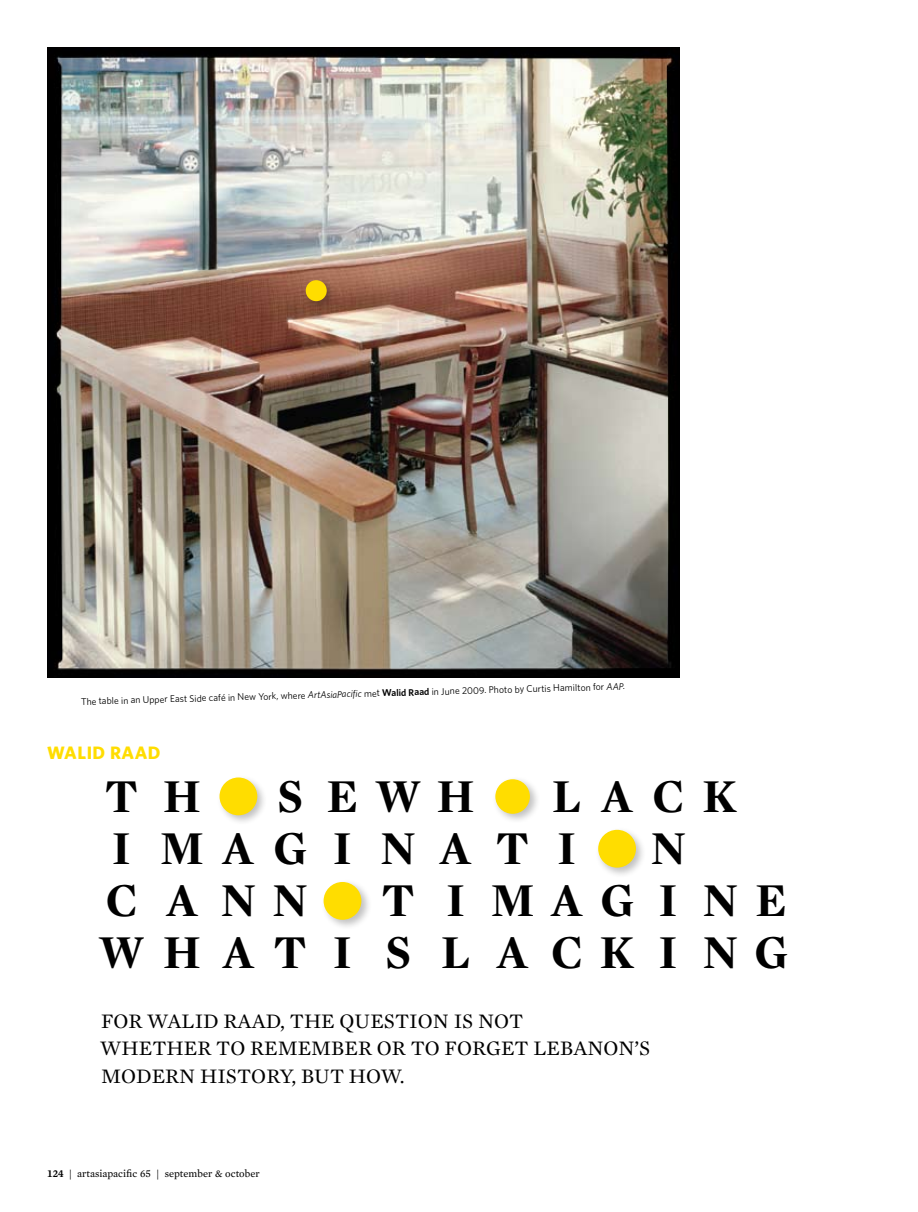
<style>
.page{position:relative;width:918px;height:1212px;background:#fff}
.page>*{position:absolute;margin:0;border:0;box-sizing:border-box;transform-origin:0 0}
.t1{font:700 48px/52.2px "Mercury Display";letter-spacing:.505em;color:#000}
.t2{font:21px/27.8px "Mercury Text G1";color:#000}
.t3{font:700 18px "Whitney";letter-spacing:.025em;color:#fd0}
.t4{font:10.5px "Mercury Text G2";color:#000}
.t5{font:9.75px "Whitney";color:#000}
.s1{font-style:italic}
.s2{font-weight:600}
</style>
<div class="page">
<img style="left:47px;top:47px;width:632px;height:630px">
<div style="left:302px;top:276px;width:35px;height:35px;background:#000;opacity:.25"></div>
<div style="left:306px;top:280px;width:21px;height:21px;background:#fd0;border-radius:50%"></div>
<div style="left:216px;top:774px;width:52px;height:52px;background:#000;opacity:.25"></div>
<div style="left:220px;top:777px;width:37px;height:38px;background:#fd0;border-radius:50%"></div>
<div style="left:320px;top:878px;width:52px;height:52px;background:#000;opacity:.25"></div>
<div style="left:324px;top:882px;width:37px;height:38px;background:#fd0;border-radius:50%"></div>
<div style="left:595px;top:826px;width:51px;height:52px;background:#000;opacity:.25"></div>
<div style="left:598px;top:830px;width:38px;height:37px;background:#fd0;border-radius:50%"></div>
<div style="left:492px;top:775px;width:48px;height:49px;background:#000;opacity:.25"></div>
<div style="left:495px;top:779px;width:35px;height:35px;background:#fd0;border-radius:50%"></div>
<p class="t5" style="left:81px;top:696px;width:546px;rotate:-2deg">The table in an Upper East Side café in New York, where <span class="s1">ArtAsiaPacifi c</span> met <span class="s2">Walid Raad</span> in June 2009. Photo by Curtis Hamilton for <span class="s1">AAP.</span></p>
<h3 class="t3" style="left:47px;top:741px;width:115px">WALID RAAD</h3>
<h1 class="t1" style="left:105px;top:768px;width:34px">T</h1>
<h1 class="t1" style="left:163px;top:767px;width:141px">H O S</h1>
<h1 class="t1" style="left:327px;top:767px;width:205px">E W H O</h1>
<h1 class="t1" style="left:552px;top:767px;width:186px">L A C K</h1>
<h1 class="t1" style="left:112px;top:820px;width:576px">IMAGINAT ION</h1>
<h1 class="t1" style="left:105px;top:872px;width:34px">C</h1>
<h1 class="t1" style="left:167px;top:872px;width:32px">A</h1>
<h1 class="t1" style="left:99px;top:924px;width:104px">W H</h1>
<h1 class="t1" style="left:333px;top:872px;width:81px;text-indent:-112px">N N O T<br>I</h1>
<h1 class="t1" style="left:385px;top:924px;width:28px">S</h1>
<h1 class="t1" style="left:223px;top:924px;width:83px">A T</h1>
<h1 class="t1" style="left:446px;top:872px;width:21px">I</h1>
<h1 class="t1" style="left:491px;top:872px;width:145px">M A G<br>A</h1>
<h1 class="t1" style="left:659px;top:872px;width:21px">I</h1>
<h1 class="t1" style="left:551px;top:924px;width:85px">C K</h1>
<h1 class="t1" style="left:659px;top:924px;width:21px">I</h1>
<h1 class="t1" style="left:441px;top:924px;width:31px">L</h1>
<h2 class="t2" style="left:100px;top:1006px;width:552px">FOR WALID RAAD, THE QUESTION IS NOT<br>WHETHER TO REMEMBER OR TO FORGET LEBANON’S<br>MODERN HISTORY, BUT HOW.</h2>
<h1 class="t1" style="left:702px;top:872px;width:87px">N E<br>N G</h1>
<p class="t4" style="left:47px;top:1166px;width:214px"><span class="s2">124</span> | artasiapacific 65 | september &amp; october</p>
</div>
